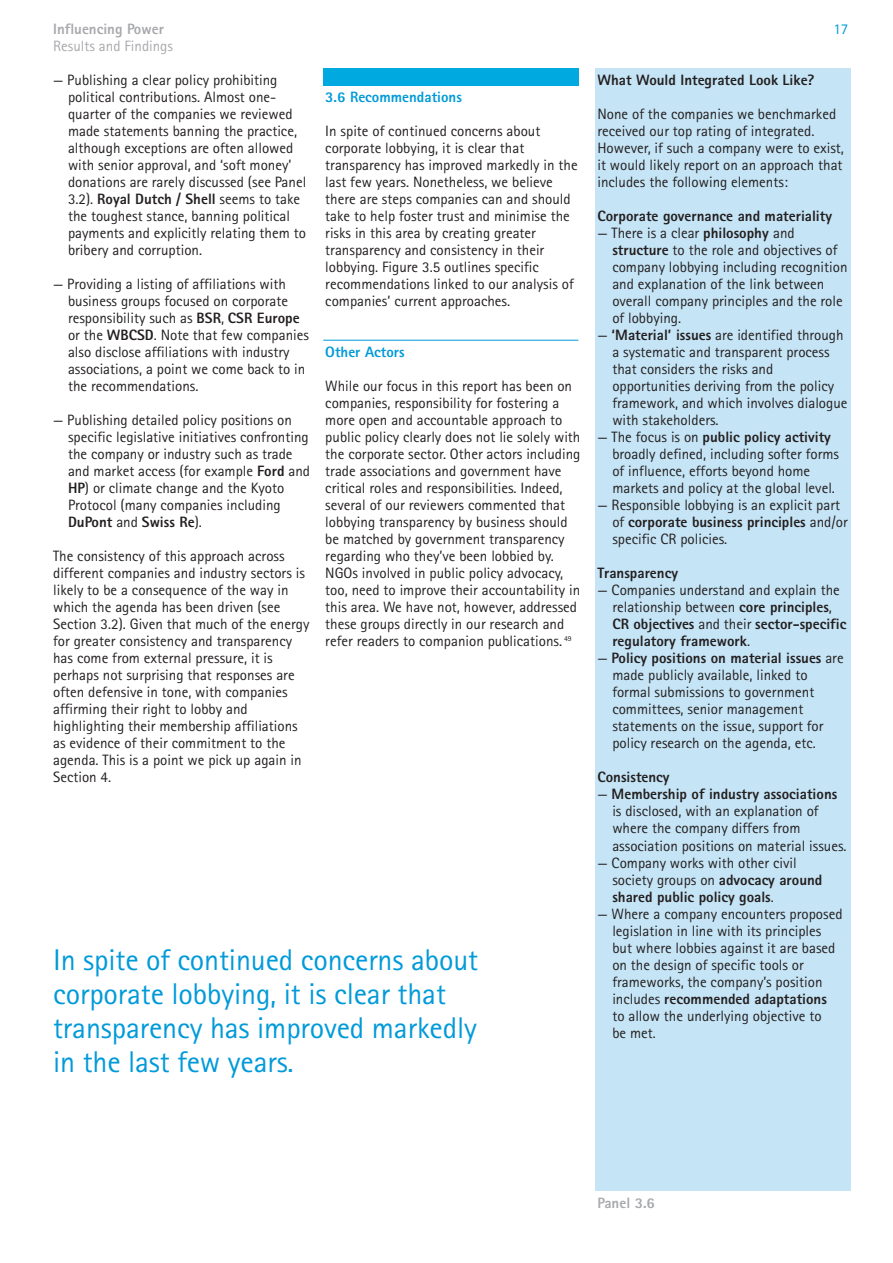
<style>
.page{position:relative;width:893px;height:1263px;background:#fff}
.page>*{position:absolute;margin:0;border:0;box-sizing:border-box;transform-origin:0 0}
.t1{font:30px/34px "Rotis Sans Serif";letter-spacing:-.005em;color:#009ad9}
.t2{font:15px/17px "Rotis Sans Serif";color:#231f20}
.t3{font:800 15px "Rotis Sans Serif";color:#231f20}
.t4{font:800 15px "Rotis Sans Serif";color:#009ad9}
.t5{font:800 15px "Rotis Sans Serif";color:#a8a9ad}
.t6{font:15px "Rotis Sans Serif";color:#a8a9ad}
.t7{font:15px "Rotis Sans Serif";color:#009ad9}
.s1{font-weight:800}
</style>
<div class="page">
<div style="left:595px;top:68px;width:255px;height:1123px;background:#c5e4f5"></div>
<div style="left:323px;top:68px;width:255px;height:17px;background:#00a9e0"></div>
<hr style="left:323px;top:340px;width:255px;height:1px;background:#009ad9">
<p class="t5" style="left:53px;top:24px;width:112px">Influencing Power</p>
<p class="t7" style="left:833px;top:24px;width:16px">17</p>
<p class="t6" style="left:53px;top:41px;width:121px">Results and Findings</p>
<p class="t3" style="left:597px;top:75px;width:219px">What Would Integrated Look Like?</p>
<p class="t2" style="left:597px;top:107px;width:248px">None of the companies we benchmarked received our top rating of integrated.<br>However, if such a company were to exist, it would likely report on an approach that includes the following elements:</p>
<p class="t3" style="left:597px;top:211px;width:236px">Corporate governance and materiality</p>
<p class="t2" style="left:612px;top:226px;width:237px;text-indent:-15px">— There is a clear <span class="s1">philosophy</span> and <span class="s1">structure</span> to the role and objectives of company lobbying including recognition and explanation of the link between overall company principles and the role of lobbying.</p>
<p class="t2" style="left:612px;top:328px;width:237px;text-indent:-15px">— <span class="s1">‘Material’ issues</span> are identified through a systematic and transparent process that considers the risks and opportunities deriving from the policy framework, and which involves dialogue with stakeholders.</p>
<p class="t2" style="left:612px;top:430px;width:228px;text-indent:-15px">— The focus is on <span class="s1">public policy activity </span>broadly defined, including softer forms of influence, efforts beyond home markets and policy at the global level.</p>
<p class="t2" style="left:612px;top:498px;width:237px;text-indent:-15px">— Responsible lobbying is an explicit part of <span class="s1">corporate business principles</span> and/or specific CR policies.</p>
<p class="t3" style="left:597px;top:568px;width:82px">Transparency</p>
<p class="t2" style="left:612px;top:583px;width:236px;text-indent:-15px">— Companies understand and explain the relationship between <span class="s1">core principles</span>, <span class="s1">CR objectives</span> and their <span class="s1">sector-specific regulatory framework</span>.</p>
<p class="t2" style="left:612px;top:651px;width:233px;text-indent:-15px">— <span class="s1">Policy positions on material issues</span> are made publicly available, linked to formal submissions to government committees, senior management statements on the issue, support for policy research on the agenda, etc.</p>
<p class="t3" style="left:597px;top:772px;width:74px">Consistency</p>
<p class="t2" style="left:612px;top:787px;width:236px;text-indent:-15px">— <span class="s1">Membership of industry associations </span>is disclosed, with an explanation of where the company differs from association positions on material issues.</p>
<p class="t2" style="left:612px;top:855px;width:212px;text-indent:-15px">— Company works with other civil society groups on <span class="s1">advocacy around shared public policy goals</span>.</p>
<p class="t2" style="left:612px;top:906px;width:232px;text-indent:-15px">— Where a company encounters proposed legislation in line with its principles but where lobbies against it are based on the design of specific tools or frameworks, the company’s position includes <span class="s1">recommended adaptations </span>to allow the underlying objective to<br>be met.</p>
<p class="t2" style="left:68px;top:73px;width:240px;text-indent:-15px">— Publishing a clear policy prohibiting political contributions. Almost one&shy;quarter of the companies we reviewed made statements banning the practice, although exceptions are often allowed with senior approval, and ‘soft money’ donations are rarely discussed (see Panel 3.2). <span class="s1">Royal Dutch / Shell</span> seems to take the toughest stance, banning political payments and explicitly relating them to bribery and corruption.</p>
<p class="t2" style="left:68px;top:277px;width:242px;text-indent:-15px">— Providing a listing of affiliations with business groups focused on corporate responsibility such as <span class="s1">BSR</span>, <span class="s1">CSR Europe </span>or the <span class="s1">WBCSD</span>. Note that few companies also disclose affiliations with industry associations, a point we come back to in the recommendations.</p>
<p class="t2" style="left:68px;top:413px;width:244px;text-indent:-15px">— Publishing detailed policy positions on specific legislative initiatives confronting the company or industry such as trade and market access (for example <span class="s1">Ford</span> and <span class="s1">HP</span>) or climate change and the Kyoto Protocol (many companies including <span class="s1">DuPont</span> and <span class="s1">Swiss Re</span>).</p>
<p class="t2" style="left:53px;top:549px;width:258px">The consistency of this approach across different companies and industry sectors is likely to be a consequence of the way in which the agenda has been driven (see Section 3.2). Given that much of the energy for greater consistency and transparency has come from external pressure, it is perhaps not surprising that responses are often defensive in tone, with companies affirming their right to lobby and highlighting their membership affiliations as evidence of their commitment to the agenda. This is a point we pick up again in Section 4.</p>
<p class="t4" style="left:325px;top:92px;width:138px">3.6 Recommendations</p>
<p class="t2" style="left:325px;top:124px;width:254px">In spite of continued concerns about corporate lobbying, it is clear that transparency has improved markedly in the last few years. Nonetheless, we believe there are steps companies can and should take to help foster trust and minimise the risks in this area by creating greater transparency and consistency in their lobbying. Figure 3.5 outlines specific recommendations linked to our analysis of companies’ current approaches.</p>
<p class="t4" style="left:325px;top:347px;width:81px">Other Actors</p>
<p class="t2" style="left:325px;top:379px;width:257px">While our focus in this report has been on companies, responsibility for fostering a more open and accountable approach to public policy clearly does not lie solely with the corporate sector. Other actors including trade associations and government have critical roles and responsibilities. Indeed, several of our reviewers commented that lobbying transparency by business should be matched by government transparency regarding who they’ve been lobbied by.<br>NGOs involved in public policy advocacy, too, need to improve their accountability in this area. We have not, however, addressed these groups directly in our research and refer readers to companion publications. <sup>49</sup></p>
<h1 class="t1" style="left:53px;top:945px;width:426px">In spite of continued concerns about corporate lobbying, it is clear that transparency has improved markedly in the last few years.</h1>
<p class="t5" style="left:597px;top:1197px;width:59px">Panel 3.6</p>
</div>
